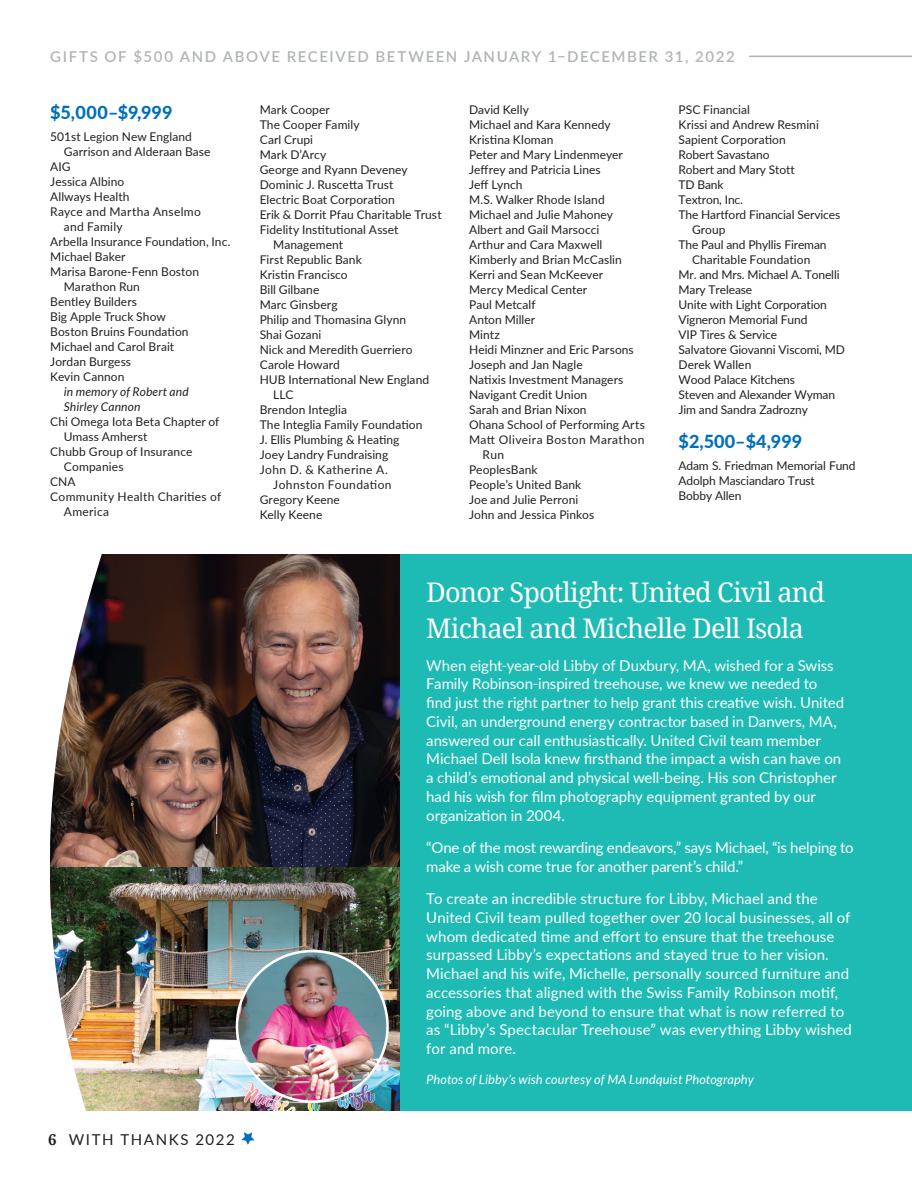
<style>
.page{position:relative;width:912px;height:1183px;background:#fff}
.page>*{position:absolute;margin:0;border:0;box-sizing:border-box;transform-origin:0 0}
.t1{font:27px/36px "Droid Serif";letter-spacing:-.03em;color:#fff}
.t2{font:800 18px "Lato";color:#006fba}
.t3{font:15px/18.8px "Lato";color:#fff}
.t4{font:600 15px "Lato";letter-spacing:.105em;color:#b1b4b5}
.t5{font:15px "Lato";letter-spacing:.105em;color:#231f20}
.t6{font:italic 12.75px "Lato";letter-spacing:.015em;color:#fff}
.t7{font:12px/15px "Lato";letter-spacing:.005em;color:#231f20}
.t8{font:12px "Lato";letter-spacing:.025em;color:#231f20}
.t9{font:12px "Lato";letter-spacing:.035em;color:#231f20}
.t10{font:italic 12px/15px "Lato";letter-spacing:.02em;color:#231f20}
.s1{font-family:"Droid Serif";font-weight:700}
</style>
<div class="page">
<svg style="left:241px;top:1132px;width:13px;height:12px"></svg>
<hr style="left:57px;top:56px;width:854px;height:1px;background:#b1b4b5">
<div style="left:50px;top:50px;width:698px;height:12px;background:#fff"></div>
<div style="left:399px;top:554px;width:512px;height:556px;background:#1dbbb3"></div>
<img style="left:111px;top:554px;width:288px;height:556px">
<img style="left:237px;top:951px;width:150px;height:150px;border-radius:75px">
<div style="left:235px;top:949px;width:153px;height:153px;border:3px solid #fff;border-radius:50%"></div>
<img style="left:50px;top:554px;width:61px;height:557px">
<p class="t4" style="left:50px;top:46px;width:685px">GIFTS OF $500 AND ABOVE RECEIVED BETWEEN JANUARY 1–DECEMBER 31, 2022</p>
<h2 class="t2" style="left:50px;top:99px;width:124px">$5,000–$9,999</h2>
<p class="t7" style="left:50px;top:128px;width:143px">501st Legion New England</p>
<p class="t7" style="left:64px;top:143px;width:148px">Garrison and Alderaan Base</p>
<p class="t7" style="left:50px;top:158px;width:22px">AIG</p>
<p class="t7" style="left:50px;top:173px;width:75px">Jessica Albino</p>
<p class="t7" style="left:50px;top:188px;width:81px">Allways Health</p>
<p class="t8" style="left:50px;top:203px;width:152px">Rayce and Martha Anselmo</p>
<p class="t8" style="left:64px;top:218px;width:60px">and Family</p>
<p class="t7" style="left:50px;top:233px;width:182px">Arbella Insurance Foundation, Inc.</p>
<p class="t7" style="left:50px;top:248px;width:77px">Michael Baker</p>
<p class="t7" style="left:50px;top:263px;width:150px">Marisa Barone-Fenn Boston</p>
<p class="t7" style="left:64px;top:278px;width:78px">Marathon Run</p>
<p class="t7" style="left:50px;top:293px;width:88px">Bentley Builders</p>
<p class="t7" style="left:50px;top:308px;width:117px">Big Apple Truck Show</p>
<p class="t7" style="left:50px;top:323px;width:140px">Boston Bruins Foundation</p>
<p class="t7" style="left:50px;top:338px;width:125px">Michael and Carol Brait</p>
<p class="t7" style="left:50px;top:353px;width:82px">Jordan Burgess</p>
<p class="t7" style="left:50px;top:368px;width:76px">Kevin Cannon</p>
<p class="t10" style="left:64px;top:384px;width:126px">in memory of Robert and<br>Shirley Cannon</p>
<p class="t7" style="left:50px;top:413px;width:171px">Chi Omega Iota Beta Chapter of</p>
<p class="t7" style="left:64px;top:428px;width:85px">Umass Amherst</p>
<p class="t7" style="left:50px;top:443px;width:144px">Chubb Group of Insurance</p>
<p class="t7" style="left:64px;top:458px;width:61px">Companies</p>
<p class="t7" style="left:50px;top:473px;width:27px">CNA</p>
<p class="t8" style="left:50px;top:488px;width:172px">Community Health Charities of</p>
<p class="t8" style="left:64px;top:503px;width:47px">America</p>
<p class="t5" style="left:48px;top:1128px;width:188px"><span class="s1">6</span> WITH THANKS 2022</p>
<p class="t7" style="left:259px;top:102px;width:72px">Mark Cooper</p>
<p class="t7" style="left:259px;top:117px;width:101px">The Cooper Family</p>
<p class="t7" style="left:259px;top:132px;width:55px">Carl Crupi</p>
<p class="t7" style="left:259px;top:147px;width:68px">Mark D’Arcy</p>
<p class="t7" style="left:259px;top:162px;width:149px">George and Ryann Deveney</p>
<p class="t7" style="left:259px;top:177px;width:135px">Dominic J. Ruscetta Trust</p>
<p class="t7" style="left:259px;top:192px;width:136px">Electric Boat Corporation</p>
<p class="t7" style="left:259px;top:207px;width:183px">Erik &amp; Dorrit Pfau Charitable Trust</p>
<p class="t7" style="left:259px;top:222px;width:140px">Fidelity Institutional Asset</p>
<p class="t7" style="left:273px;top:237px;width:71px">Management</p>
<p class="t7" style="left:259px;top:252px;width:104px">First Republic Bank</p>
<p class="t7" style="left:259px;top:267px;width:90px">Kristin Francisco</p>
<p class="t7" style="left:259px;top:282px;width:61px">Bill Gilbane</p>
<p class="t7" style="left:259px;top:297px;width:79px">Marc Ginsberg</p>
<p class="t7" style="left:259px;top:312px;width:148px">Philip and Thomasina Glynn</p>
<p class="t7" style="left:259px;top:327px;width:63px">Shai Gozani</p>
<p class="t7" style="left:259px;top:342px;width:154px">Nick and Meredith Guerriero</p>
<p class="t7" style="left:259px;top:357px;width:82px">Carole Howard</p>
<p class="t7" style="left:259px;top:372px;width:171px">HUB International New England</p>
<p class="t7" style="left:273px;top:387px;width:22px">LLC</p>
<p class="t7" style="left:259px;top:402px;width:89px">Brendon Integlia</p>
<p class="t7" style="left:259px;top:417px;width:164px">The Integlia Family Foundation</p>
<p class="t7" style="left:259px;top:432px;width:141px">J. Ellis Plumbing &amp; Heating</p>
<p class="t7" style="left:259px;top:447px;width:130px">Joey Landry Fundraising</p>
<p class="t9" style="left:259px;top:461px;width:130px">John D. &amp; Katherine A.</p>
<p class="t9" style="left:273px;top:476px;width:120px">Johnston Foundation</p>
<p class="t7" style="left:259px;top:492px;width:82px">Gregory Keene</p>
<p class="t7" style="left:259px;top:507px;width:64px">Kelly Keene</p>
<p class="t7" style="left:469px;top:102px;width:61px">David Kelly</p>
<p class="t7" style="left:469px;top:117px;width:143px">Michael and Kara Kennedy</p>
<p class="t7" style="left:469px;top:132px;width:86px">Kristina Kloman</p>
<p class="t7" style="left:469px;top:147px;width:155px">Peter and Mary Lindenmeyer</p>
<p class="t7" style="left:469px;top:162px;width:133px">Jeffrey and Patricia Lines</p>
<p class="t7" style="left:469px;top:177px;width:55px">Jeff Lynch</p>
<p class="t7" style="left:469px;top:192px;width:137px">M.S. Walker Rhode Island</p>
<p class="t7" style="left:469px;top:207px;width:145px">Michael and Julie Mahoney</p>
<p class="t7" style="left:469px;top:222px;width:132px">Albert and Gail Marsocci</p>
<p class="t7" style="left:469px;top:237px;width:135px">Arthur and Cara Maxwell</p>
<p class="t7" style="left:469px;top:252px;width:154px">Kimberly and Brian McCaslin</p>
<p class="t7" style="left:469px;top:267px;width:135px">Kerri and Sean McKeever</p>
<p class="t7" style="left:469px;top:282px;width:120px">Mercy Medical Center</p>
<p class="t7" style="left:469px;top:297px;width:68px">Paul Metcalf</p>
<p class="t7" style="left:469px;top:312px;width:68px">Anton Miller</p>
<p class="t7" style="left:469px;top:327px;width:32px">Mintz</p>
<p class="t7" style="left:469px;top:342px;width:166px">Heidi Minzner and Eric Parsons</p>
<p class="t7" style="left:469px;top:357px;width:115px">Joseph and Jan Nagle</p>
<p class="t7" style="left:469px;top:372px;width:156px">Natixis Investment Managers</p>
<p class="t7" style="left:469px;top:387px;width:120px">Navigant Credit Union</p>
<p class="t7" style="left:469px;top:402px;width:119px">Sarah and Brian Nixon</p>
<p class="t7" style="left:469px;top:417px;width:177px">Ohana School of Performing Arts</p>
<p class="t9" style="left:469px;top:431px;width:177px">Matt Oliveira Boston Marathon</p>
<p class="t7" style="left:482px;top:447px;width:23px">Run</p>
<p class="t7" style="left:469px;top:462px;width:70px">PeoplesBank</p>
<p class="t7" style="left:469px;top:477px;width:114px">People’s United Bank</p>
<p class="t7" style="left:469px;top:492px;width:111px">Joe and Julie Perroni</p>
<p class="t7" style="left:469px;top:507px;width:127px">John and Jessica Pinkos</p>
<p class="t7" style="left:678px;top:102px;width:73px">PSC Financial</p>
<p class="t7" style="left:678px;top:117px;width:142px">Krissi and Andrew Resmini</p>
<p class="t7" style="left:678px;top:132px;width:109px">Sapient Corporation</p>
<p class="t7" style="left:678px;top:147px;width:92px">Robert Savastano</p>
<p class="t7" style="left:678px;top:162px;width:118px">Robert and Mary Stott</p>
<p class="t7" style="left:678px;top:177px;width:47px">TD Bank</p>
<p class="t7" style="left:678px;top:192px;width:66px">Textron, Inc.</p>
<p class="t7" style="left:678px;top:207px;width:163px">The Hartford Financial Services</p>
<p class="t7" style="left:691px;top:222px;width:35px">Group</p>
<p class="t7" style="left:678px;top:237px;width:149px">The Paul and Phyllis Fireman</p>
<p class="t7" style="left:691px;top:252px;width:120px">Charitable Foundation</p>
<p class="t7" style="left:678px;top:267px;width:162px">Mr. and Mrs. Michael A. Tonelli</p>
<p class="t7" style="left:678px;top:282px;width:75px">Mary Trelease</p>
<p class="t7" style="left:678px;top:297px;width:150px">Unite with Light Corporation</p>
<p class="t7" style="left:678px;top:312px;width:130px">Vigneron Memorial Fund</p>
<p class="t7" style="left:678px;top:327px;width:100px">VIP Tires &amp; Service</p>
<p class="t7" style="left:678px;top:342px;width:168px">Salvatore Giovanni Viscomi, MD</p>
<p class="t7" style="left:678px;top:357px;width:74px">Derek Wallen</p>
<p class="t7" style="left:678px;top:372px;width:118px">Wood Palace Kitchens</p>
<p class="t7" style="left:678px;top:387px;width:158px">Steven and Alexander Wyman</p>
<p class="t7" style="left:678px;top:402px;width:131px">Jim and Sandra Zadrozny</p>
<h2 class="t2" style="left:678px;top:428px;width:125px">$2,500–$4,999</h2>
<p class="t7" style="left:678px;top:458px;width:178px">Adam S. Friedman Memorial Fund<br>Adolph Masciandaro Trust<br>Bobby Allen</p>
<h1 class="t1" style="left:426px;top:574px;width:400px">Donor Spotlight: United Civil and<br>Michael and Michelle Dell Isola</h1>
<p class="t3" style="left:426px;top:655px;width:419px">When eight-year-old Libby of Duxbury, MA, wished for a Swiss Family Robinson-inspired treehouse, we knew we needed to find just the right partner to help grant this creative wish. United Civil, an underground energy contractor based in Danvers, MA, answered our call enthusiastically. United Civil team member Michael Dell Isola knew firsthand the impact a wish can have on a child’s emotional and physical well-being. His son Christopher had his wish for film photography equipment granted by our organization in 2004.</p>
<p class="t3" style="left:426px;top:837px;width:429px">“One of the most rewarding endeavors,” says Michael, “is helping to make a wish come true for another parent’s child.”</p>
<p class="t3" style="left:426px;top:888px;width:427px">To create an incredible structure for Libby, Michael and the United Civil team pulled together over 20 local businesses, all of whom dedicated time and effort to ensure that the treehouse surpassed Libby’s expectations and stayed true to her vision.<br>Michael and his wife, Michelle, personally sourced furniture and accessories that aligned with the Swiss Family Robinson motif, going above and beyond to ensure that what is now referred to as “Libby’s Spectacular Treehouse” was everything Libby wished for and more.</p>
<p class="t6" style="left:426px;top:1071px;width:329px">Photos of Libby’s wish courtesy of MA Lundquist Photography</p>
</div>
